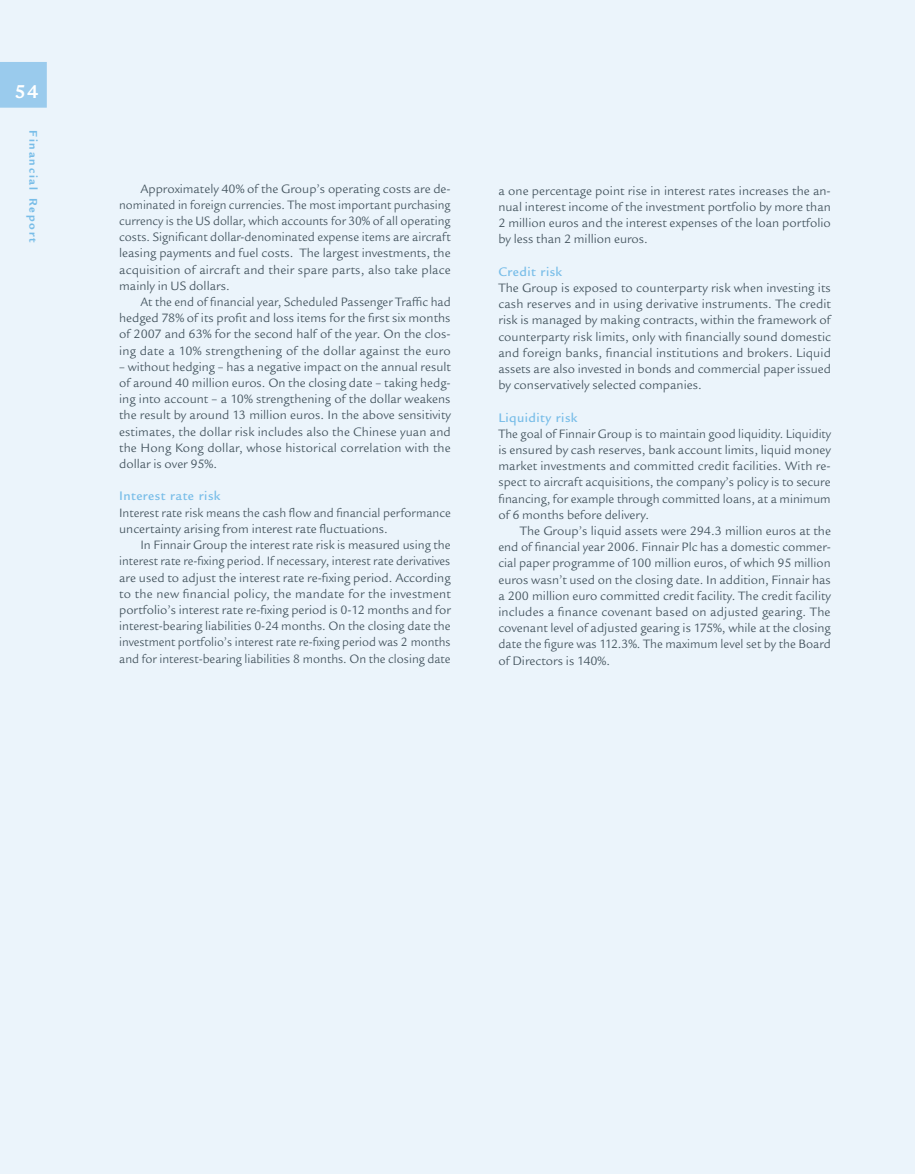
<style>
.page{position:relative;width:915px;height:1174px;background:#fff}
.page>*{position:absolute;margin:0;border:0;box-sizing:border-box;transform-origin:0 0}
.t1{font:700 20.25px "Legacy Sans FIN";color:#fff}
.t2{font:500 13.5px "Legacy Sans FIN";letter-spacing:.035em;color:#78bde8}
.t3{font:13.2px/16.2px "Legacy Sans FIN";color:#45555f;text-align:justify}
.t4{font:13.2px/16.2px "Legacy Sans FIN";color:#45555f;scale:.96 1}
.t5{font:700 12px "Legacy Sans FIN";letter-spacing:.155em;color:#78bde8}
</style>
<div class="page">
<div style="left:0;top:0;width:914px;height:1174px;background:#ebf4fb"></div>
<div style="left:0;top:62px;width:47px;height:46px;background:#9acbed"></div>
<hr style="left:914px;top:0;width:1px;height:1174px;background:#ebf4fb">
<h1 class="t1" style="left:14px;top:80px;width:25px">54</h1>
<p class="t5" style="left:40px;top:130px;width:114px;rotate:90deg">Financial Report</p>
<p class="t3" style="left:119px;top:180px;width:333px;text-indent:21px">Approximately 40% of the Group’s operating costs are de&shy;nominated in foreign currencies. The most important purchasing currency is the US dollar, which accounts for 30% of all operating costs. Significant dollar-denominated expense items are aircraft leasing payments and fuel costs. The largest investments, the acquisition of aircraft and their spare parts, also take place mainly in US dollars.</p>
<p class="t3" style="left:119px;top:294px;width:333px;text-indent:21px">At the end of financial year, Scheduled Passenger Traffic had hedged 78% of its profit and loss items for the first six months of 2007 and 63% for the second half of the year. On the clos&shy;ing date a 10% strengthening of the dollar against the euro</p>
<p class="t3" style="left:119px;top:359px;width:333px">– without hedging – has a negative impact on the annual result of around 40 million euros. On the closing date – taking hedg&shy;ing into account – a 10% strengthening of the dollar weakens the result by around 13 million euros. In the above sensitivity estimates, the dollar risk includes also the Chinese yuan and the Hong Kong dollar, whose historical correlation with the dollar is over 95%.</p>
<p class="t2" style="left:119px;top:488px;width:103px">Interest rate risk</p>
<p class="t4" style="left:119px;top:504px;width:347px">Interest rate risk means the cash flow and financial performance uncertainty arising from interest rate fluctuations.</p>
<p class="t3" style="left:119px;top:537px;width:333px;text-indent:21px">In Finnair Group the interest rate risk is measured using the interest rate re-fixing period. If necessary, interest rate derivatives are used to adjust the interest rate re-fixing period. According to the new financial policy, the mandate for the investment portfolio’s interest rate re-fixing period is 0-12 months and for interest-bearing liabilities 0-24 months. On the closing date the investment portfolio’s interest rate re-fixing period was 2 months and for interest-bearing liabilities 8 months. On the closing date</p>
<p class="t3" style="left:498px;top:182px;width:334px">a one percentage point rise in interest rates increases the an&shy;nual interest income of the investment portfolio by more than 2 million euros and the interest expenses of the loan portfolio by less than 2 million euros.</p>
<p class="t2" style="left:498px;top:264px;width:65px">Credit risk</p>
<p class="t3" style="left:498px;top:280px;width:334px">The Group is exposed to counterparty risk when investing its cash reserves and in using derivative instruments. The credit risk is managed by making contracts, within the framework of counterparty risk limits, only with financially sound domestic and foreign banks, financial institutions and brokers. Liquid assets are also invested in bonds and commercial paper issued by conservatively selected companies.</p>
<p class="t2" style="left:498px;top:409px;width:81px">Liquidity risk</p>
<p class="t4" style="left:498px;top:425px;width:348px;text-align:justify">The goal of Finnair Group is to maintain good liquidity. Liquidity is ensured by cash reserves, bank account limits, liquid money market investments and committed credit facilities. With re&shy;spect to aircraft acquisitions, the company’s policy is to secure financing, for example through committed loans, at a minimum of 6 months before delivery.</p>
<p class="t3" style="left:498px;top:523px;width:334px;text-indent:21px">The Group’s liquid assets were 294.3 million euros at the end of financial year 2006. Finnair Plc has a domestic commer&shy;cial paper programme of 100 million euros, of which 95 million euros wasn’t used on the closing date. In addition, Finnair has a 200 million euro committed credit facility. The credit facility includes a finance covenant based on adjusted gearing. The covenant level of adjusted gearing is 175%, while at the closing date the figure was 112.3%. The maximum level set by the Board of Directors is 140%.</p>
</div>
